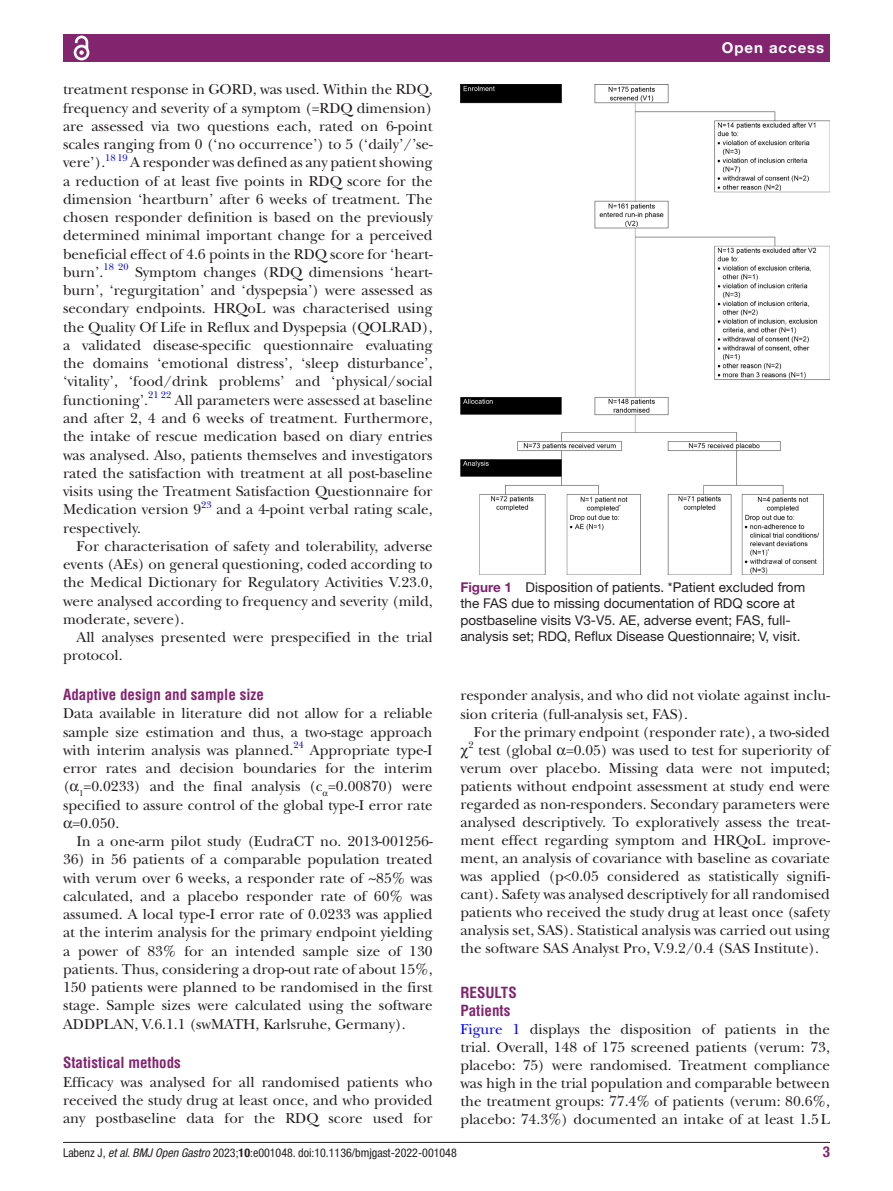
<style>
.page{position:relative;width:893px;height:1191px;background:#fff}
.page>*{position:absolute;margin:0;border:0;box-sizing:border-box;transform-origin:0 0}
.t1{font:15px/18.3px "New Baskerville";color:#231f20;text-align:justify}
.t2{font:700 condensed 15px/18px "Helvetica LT Std";color:#83246f}
.t3{font:700 15px "Helvetica Neue LT Std";letter-spacing:.065em;color:#fff}
.t4{font:700 condensed 15px "Helvetica Neue LT Std";color:#83246f}
.t5{font:13.5px/16.2px "Helvetica Neue LT Std";color:#231f20}
.t6{font:condensed 12px "Helvetica Neue LT Std";color:#231f20}
.t7{font:9.9px "New Baskerville";color:#00f}
.t8{font:9.9px "New Baskerville";color:#231f20}
.s1{font-weight:700;color:#83246f}
.s2{color:#00f}
.s3{font-style:italic}
.s4{font-weight:700}
</style>
<div class="page">
<hr style="left:63px;top:1142px;width:767px;height:1px;background:#231f20">
<div style="left:63px;top:34px;width:767px;height:28px;background:#83246f"></div>
<svg style="left:73px;top:35px;width:17px;height:26px"></svg>
<img style="left:460px;top:84px;width:370px;height:490px">
<p class="t1" style="left:63px;top:80px;width:371px">treatment response in GORD, was used. Within the RDQ, frequency and severity of a symptom (=RDQ dimension) are assessed via two questions each, rated on 6-point scales ranging from 0 (‘no occurrence’) to 5 (‘daily’/’se&shy;vere’).</p>
<p class="t7" style="left:105px;top:152px;width:24px">18 19</p>
<p class="t1" style="left:63px;top:153px;width:371px;text-indent:67px">A responder was defined as any patient showing a reduction of at least five points in RDQ score for the dimension ‘heartburn’ after 6 weeks of treatment. The chosen responder definition is based on the previously determined minimal important change for a perceived beneficial effect of 4.6 points in the RDQ score for ‘heart&shy;burn’.</p>
<p class="t7" style="left:103px;top:261px;width:27px">18 20</p>
<p class="t1" style="left:63px;top:263px;width:371px;text-indent:72px">Symptom changes (RDQ dimensions ‘heart&shy;burn’, ‘regurgitation’ and ‘dyspepsia’) were assessed as secondary endpoints. HRQoL was characterised using the Quality Of Life in Reflux and Dyspepsia (QOLRAD), a validated disease-specific questionnaire evaluating the domains ‘emotional distress’, ‘sleep disturbance’, ‘vitality’, ‘food/drink problems’ and ‘physical/social functioning’.</p>
<p class="t7" style="left:148px;top:389px;width:25px">21 22</p>
<p class="t1" style="left:63px;top:391px;width:371px;text-indent:112px">All parameters were assessed at baseline and after 2, 4 and 6 weeks of treatment. Furthermore, the intake of rescue medication based on diary entries was analysed. Also, patients themselves and investigators rated the satisfaction with treatment at all post-baseline visits using the Treatment Satisfaction Questionnaire for Medication version 9</p>
<p class="t7" style="left:201px;top:498px;width:12px">23</p>
<p class="t1" style="left:216px;top:500px;width:218px">and a 4-point verbal rating scale,</p>
<p class="t1" style="left:63px;top:518px;width:80px">respectively.</p>
<p class="t1" style="left:76px;top:537px;width:358px">For characterisation of safety and tolerability, adverse</p>
<p class="t1" style="left:63px;top:555px;width:371px">events (AEs) on general questioning, coded according to</p>
<p class="t1" style="left:63px;top:573px;width:371px">the Medical Dictionary for Regulatory Activities V.23.0,</p>
<p class="t1" style="left:63px;top:591px;width:371px">were analysed according to frequency and severity (mild,</p>
<p class="t1" style="left:63px;top:610px;width:123px">moderate, severe).</p>
<p class="t1" style="left:76px;top:628px;width:358px">All analyses presented were prespecified in the trial</p>
<p class="t1" style="left:63px;top:646px;width:61px">protocol.</p>
<p class="t2" style="left:63px;top:685px;width:202px">Adaptive design and sample size</p>
<p class="t1" style="left:63px;top:704px;width:371px">Data available in literature did not allow for a reliable sample size estimation and thus, a two-stage approach with interim analysis was planned.</p>
<p class="t7" style="left:293px;top:739px;width:12px">24</p>
<p class="t1" style="left:310px;top:741px;width:124px">Appropriate type-I</p>
<p class="t1" style="left:63px;top:759px;width:371px">error rates and decision boundaries for the interim</p>
<p class="t1" style="left:63px;top:777px;width:371px">( <sub>1</sub>=0.0233) and the final analysis (c =0.00870) were</p>
<p class="t1" style="left:63px;top:795px;width:371px">specified to assure control of the global type-I error rate</p>
<p class="t1" style="left:72px;top:814px;width:48px">=0.050.</p>
<p class="t1" style="left:77px;top:832px;width:358px">In a one-arm pilot study (EudraCT no. 2013-001256-</p>
<p class="t1" style="left:63px;top:850px;width:371px">36) in 56 patients of a comparable population treated with verum over 6 weeks, a responder rate of ~85% was calculated, and a placebo responder rate of 60% was assumed. A local type-I error rate of 0.0233 was applied at the interim analysis for the primary endpoint yielding a power of 83% for an intended sample size of 130 patients. Thus, considering a drop-out rate of about 15%, 150 patients were planned to be randomised in the first stage. Sample sizes were calculated using the software ADDPLAN, V.6.1.1 (swMATH, Karlsruhe, Germany).</p>
<p class="t2" style="left:63px;top:1053px;width:119px">Statistical methods</p>
<p class="t1" style="left:63px;top:1072px;width:371px">Efficacy was analysed for all randomised patients who received the study drug at least once, and who provided any postbaseline data for the RDQ score used for</p>
<p class="t3" style="left:722px;top:39px;width:104px">Open access</p>
<p class="t5" style="left:460px;top:579px;width:346px"><span class="s1">Figure 1</span> Disposition of patients. *Patient excluded from the FAS due to missing documentation of RDQ score at postbaseline visits V3-V5. AE, adverse event; FAS, full&shy;analysis set; RDQ, Reflux Disease Questionnaire; V, visit.</p>
<p class="t1" style="left:460px;top:686px;width:371px">responder analysis, and who did not violate against inclu&shy;sion criteria (full-analysis set, FAS).</p>
<p class="t1" style="left:474px;top:722px;width:358px">For the primary endpoint (responder rate), a two-sided</p>
<p class="t8" style="left:469px;top:739px;width:7px">2</p>
<p class="t1" style="left:460px;top:741px;width:371px;text-indent:18px">test (global =0.05) was used to test for superiority of verum over placebo. Missing data were not imputed; patients without endpoint assessment at study end were regarded as non-responders. Secondary parameters were analysed descriptively. To exploratively assess the treat&shy;ment effect regarding symptom and HRQoL improve&shy;ment, an analysis of covariance with baseline as covariate was applied (p&lt;0.05 considered as statistically signifi&shy;cant). Safety was analysed descriptively for all randomised patients who received the study drug at least once (safety analysis set, SAS). Statistical analysis was carried out using the software SAS Analyst Pro, V.9.2/0.4 (SAS Institute).</p>
<p class="t2" style="left:460px;top:983px;width:58px">RESULTS<br>Patients</p>
<p class="t1" style="left:460px;top:1020px;width:371px"><span class="s2">Figure 1</span> displays the disposition of patients in the trial. Overall, 148 of 175 screened patients (verum: 73, placebo: 75) were randomised. Treatment compliance was high in the trial population and comparable between the treatment groups: 77.4% of patients (verum: 80.6%, placebo: 74.3%) documented an intake of at least 1.5L</p>
<p class="t6" style="left:63px;top:1145px;width:395px">Labenz J, <span class="s3">et al</span>. <span class="s3">BMJ Open Gastro</span> 2023;<span class="s4">10</span>:e001048. doi:10.1136/bmjgast-2022-001048</p>
<p class="t4" style="left:823px;top:1142px;width:9px">3</p>
</div>
